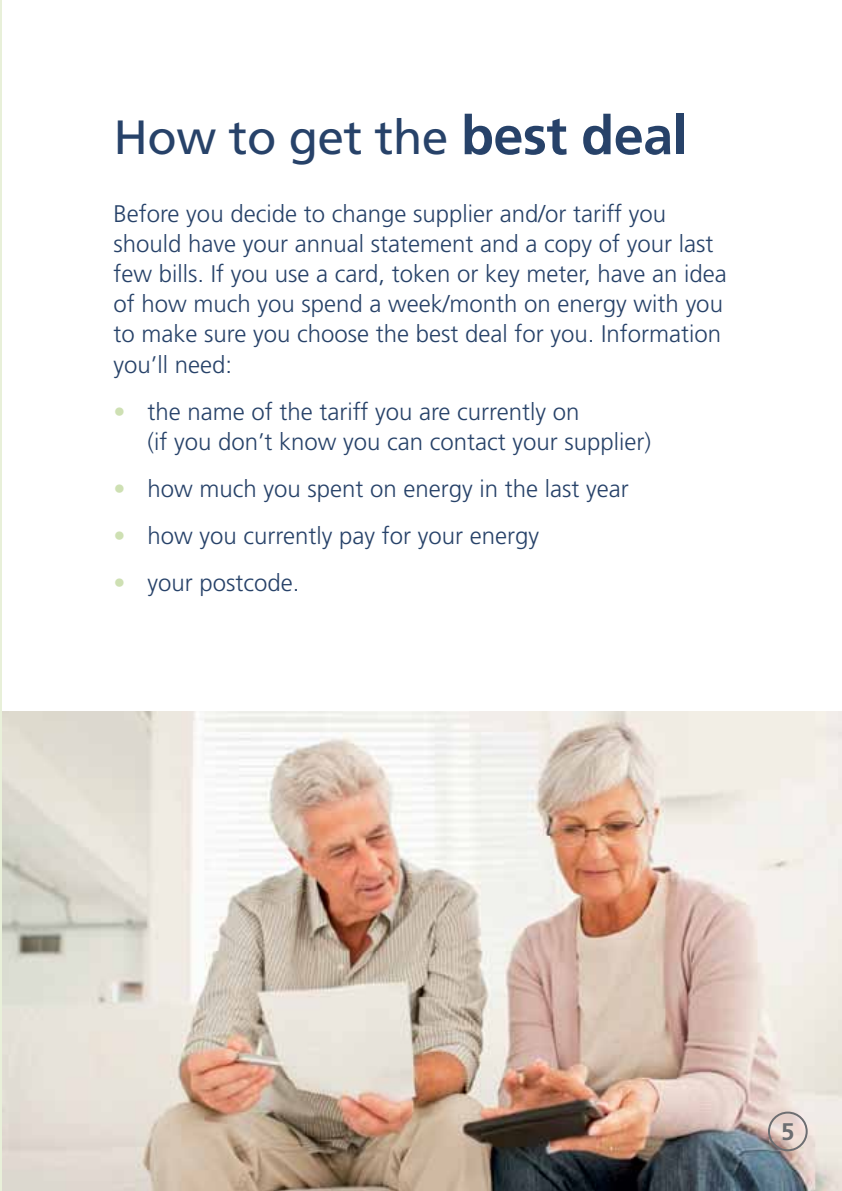
<style>
.page{position:relative;width:842px;height:1191px;background:#fff}
.page>*{position:absolute;margin:0;border:0;box-sizing:border-box;transform-origin:0 0}
.t1{font:48px "Frutiger LT Std";letter-spacing:-.01em;color:#274269}
.t2{font:300 24px/30px "Frutiger LT Std";color:#274269}
.t3{font:700 24px "Frutiger LT Std";color:#6d6e71}
.s1{font-weight:700;font-size:54px}
.s2{color:#cee0b3}
</style>
<div class="page">
<img style="left:1px;top:711px;width:841px;height:480px">
<hr style="left:0;top:0;width:1px;height:1191px;background:#e8f0d9">
<div style="left:768px;top:1111px;width:40px;height:40px;border:2px solid #6d6e71;border-radius:50%"></div>
<h1 class="t1" style="left:113px;top:109px;width:576px">How to get the <span class="s1">best deal</span></h1>
<p class="t2" style="left:113px;top:199px;width:615px">Before you decide to change supplier and/or tariff you should have your annual statement and a copy of your last few bills. If you use a card, token or key meter, have an idea of how much you spend a week/month on energy with you to make sure you choose the best deal for you. Information you’ll need:</p>
<p class="t2" style="left:147px;top:396px;width:505px;text-indent:-34px"><span class="s2">•</span> the name of the tariff you are currently on<br>(if you don’t know you can contact your supplier)</p>
<p class="t2" style="left:113px;top:473px;width:517px"><span class="s2">•</span> how much you spent on energy in the last year</p>
<p class="t2" style="left:113px;top:520px;width:427px"><span class="s2">•</span> how you currently pay for your energy</p>
<p class="t2" style="left:113px;top:567px;width:188px"><span class="s2">•</span> your postcode.</p>
<p class="t3" style="left:781px;top:1117px;width:15px">5</p>
</div>
